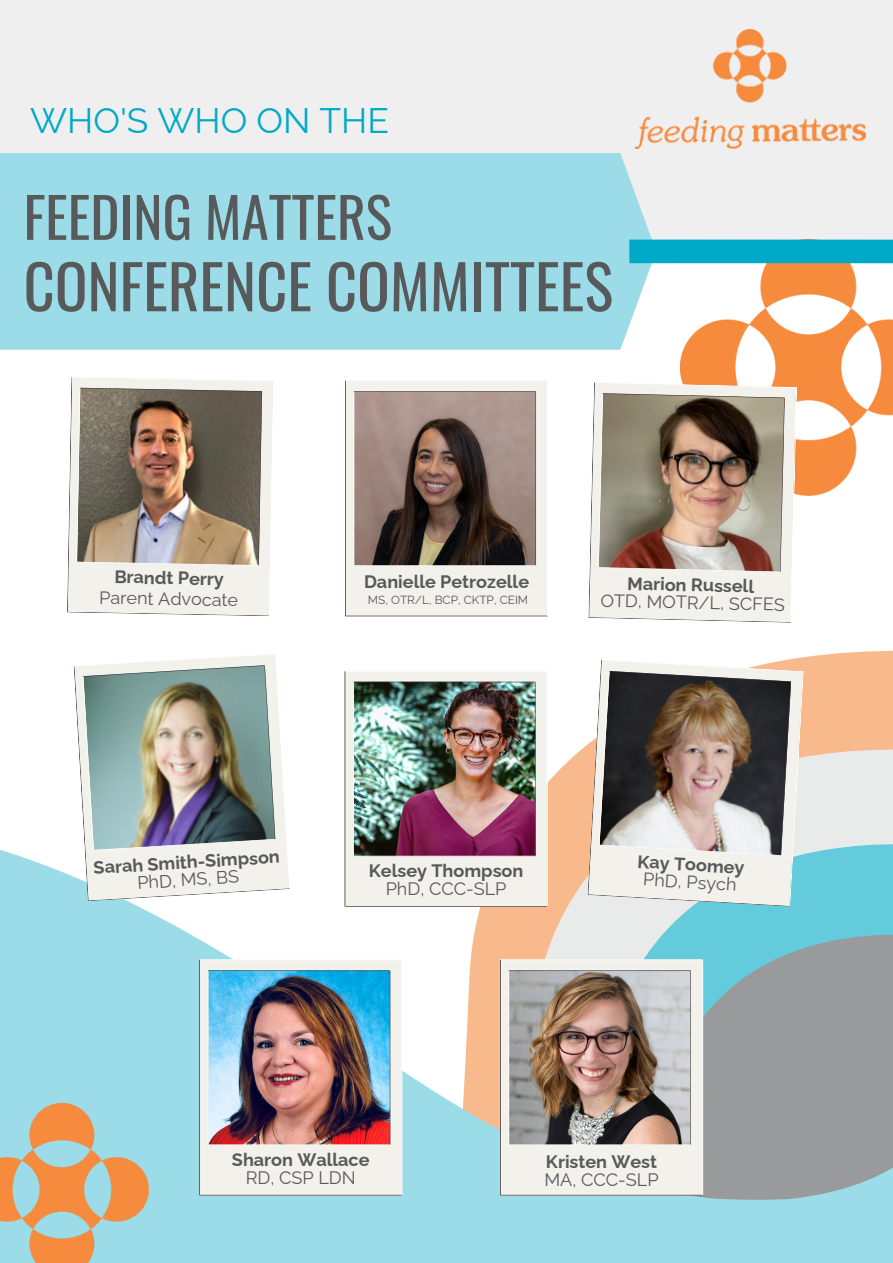
<style>
.page{position:relative;width:893px;height:1263px;background:#fff}
.page>*{position:absolute;margin:0;border:0;box-sizing:border-box;transform-origin:0 0}
.t1{font:60.6px "Oswald";color:#58595b}
.t2{font:55.35px "Oswald";color:#58595b}
.t3{font:35.47px "Raleway";color:#00aac6}
.t4{font:700 18.08px "Raleway";color:#58595b}
.t5{font:18.08px "Raleway";color:#58595b}
.t6{font:18px "Raleway";color:#58595b}
.t7{font:11.85px "Raleway";color:#58595b}
</style>
<div class="page">
<div style="left:0;top:0;width:893px;height:250px;background:#efefef"></div>
<div style="left:0;top:153px;width:656px;height:197px;background:#9bdce8"></div>
<svg style="left:584px;top:650px;width:309px;height:97px;fill:#f8b98c"></svg>
<svg style="left:548px;top:747px;width:345px;height:80px;background:#eedccf"></svg>
<svg style="left:0;top:827px;width:893px;height:436px;background:#acd0d5"></svg>
<img style="left:0;top:1104px;width:148px;height:159px">
<img style="left:680px;top:263px;width:213px;height:232px">
<img style="left:636px;top:30px;width:230px;height:119px">
<svg style="left:345px;top:380px;width:202px;height:236px;background:#a0928b"></svg>
<svg style="left:588px;top:399px;width:6px;height:219px"></svg>
<svg style="left:594px;top:382px;width:203px;height:241px;background:#b3a597"></svg>
<svg style="left:74px;top:889px;width:216px;height:12px"></svg>
<img style="left:74px;top:654px;width:216px;height:235px">
<img style="left:500px;top:959px;width:203px;height:236px">
<img style="left:345px;top:671px;width:203px;height:235px">
<svg style="left:587px;top:660px;width:204px;height:247px"></svg>
<svg style="left:599px;top:659px;width:205px;height:247px;background:#9d9791"></svg>
<img style="left:199px;top:959px;width:203px;height:236px">
<svg style="left:67px;top:377px;width:5px;height:236px"></svg>
<img style="left:72px;top:377px;width:201px;height:239px">
<div style="left:629px;top:240px;width:264px;height:23px;background:#00aac6"></div>
<p class="t3" style="left:30px;top:99px;width:360px">WHO'S WHO ON THE</p>
<p class="t2" style="left:24px;top:174px;width:370px">FEEDING MATTERS</p>
<p class="t1" style="left:24px;top:239px;width:591px">CONFERENCE COMMITTEES</p>
<p class="t4" style="left:115px;top:566px;width:111px;rotate:1deg">Brandt Perry</p>
<p class="t6" style="left:99px;top:587px;width:140px;rotate:1deg">Parent Advocate</p>
<p class="t4" style="left:364px;top:571px;width:167px">Danielle Petrozelle</p>
<p class="t7" style="left:368px;top:592px;width:162px">MS, OTR/L, BCP, CKTP, CEIM</p>
<p class="t4" style="left:627px;top:573px;width:128px;rotate:1deg">Marion Russell</p>
<p class="t5" style="left:600px;top:590px;width:186px;rotate:1deg">OTD, MOTR/L, SCFES</p>
<p class="t4" style="left:93px;top:856px;width:188px;rotate:-3deg">Sarah Smith-Simpson</p>
<p class="t5" style="left:137px;top:871px;width:103px;rotate:-3deg">PhD, MS, BS</p>
<p class="t4" style="left:369px;top:860px;width:156px">Kelsey Thompson</p>
<p class="t5" style="left:386px;top:878px;width:122px">PhD, CCC-SLP</p>
<p class="t4" style="left:638px;top:851px;width:109px;rotate:3deg">Kay Toomey</p>
<p class="t5" style="left:644px;top:869px;width:95px;rotate:3deg">PhD, Psych</p>
<p class="t4" style="left:232px;top:1149px;width:139px">Sharon Wallace</p>
<p class="t5" style="left:246px;top:1167px;width:111px">RD, CSP LDN</p>
<p class="t4" style="left:546px;top:1151px;width:113px">Kristen West</p>
<p class="t5" style="left:544px;top:1169px;width:116px">MA, CCC-SLP</p>
</div>
